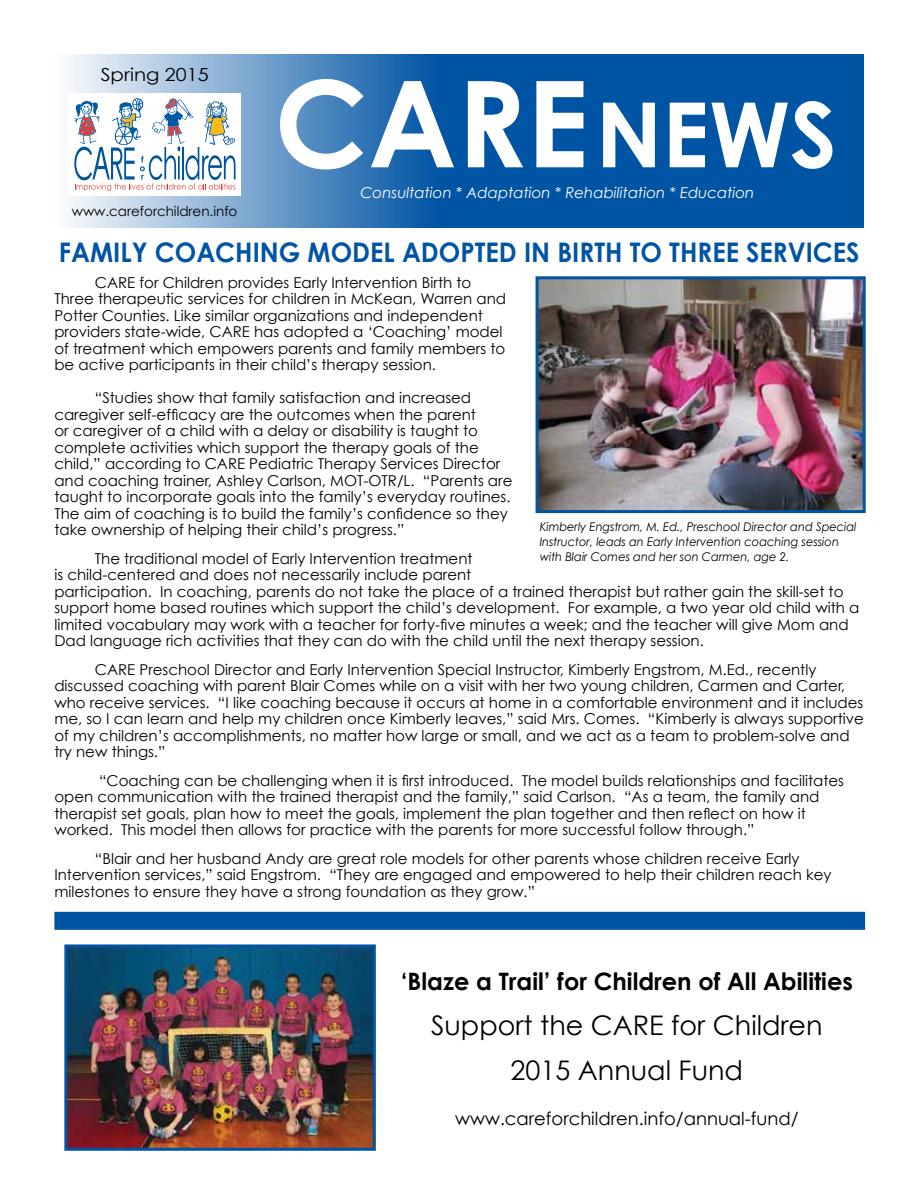
<style>
.page{position:relative;width:918px;height:1188px;background:#fff}
.page>*{position:absolute;margin:0;border:0;box-sizing:border-box;transform-origin:0 0}
.t1{font:700 120px "Century Gothic";color:#fff}
.t2{font:700 27px "Century Gothic";color:#0054a4;scale:.95 1}
.t3{font:27px/45px "Century Gothic";color:#000;text-align:center}
.t4{font:700 24px "Century Gothic";color:#000}
.t5{font:18px "Century Gothic";color:#000}
.t6{font:18px "Century Gothic";color:#000;scale:1.1 1}
.t7{font:15px/16.5px "Century Gothic";color:#000}
.t8{font:italic 15px "Century Gothic";color:#fff}
.t9{font:13.5px "Century Gothic";color:#000}
.t10{font:italic 12px/15px "Century Gothic";color:#000;scale:.95 1}
.s1{font-size:90px}
</style>
<div class="page">
<svg style="left:68px;top:54px;width:796px;height:174px;background:#276eb1"></svg>
<div style="left:54px;top:912px;width:811px;height:18px;background:#0054a4"></div>
<div style="left:69px;top:93px;width:172px;height:102px;background:#fff"></div>
<img style="left:540px;top:280px;width:322px;height:229px">
<div style="left:536px;top:276px;width:330px;height:237px;border:3px solid #0054a4"></div>
<img style="left:68px;top:948px;width:304px;height:199px">
<div style="left:64px;top:944px;width:312px;height:207px;border:3px solid #0054a4"></div>
<svg style="left:74px;top:98px;width:162px;height:93px"></svg>
<p class="t6" style="left:101px;top:64px;width:100px">Spring 2015</p>
<h1 class="t1" style="left:275px;top:48px;width:564px">CARE <span class="s1">NEWS</span></h1>
<p class="t8" style="left:360px;top:184px;width:396px">Consultation * Adaptation * Rehabilitation * Education</p>
<p class="t9" style="left:72px;top:203px;width:167px">www.careforchildren.info</p>
<h2 class="t2" style="left:59px;top:235px;width:844px">Family COACHING MODEL ADOPTED IN BIRTH TO THREE SERVICES</h2>
<p class="t7" style="left:54px;top:274px;width:453px;text-indent:40px">CARE for Children provides Early Intervention Birth to Three therapeutic services for children in McKean, Warren and Potter Counties. Like similar organizations and independent providers state-wide, CARE has adopted a ‘Coaching’ model of treatment which empowers parents and family members to be active participants in their child’s therapy session.</p>
<p class="t7" style="left:54px;top:389px;width:460px;text-indent:40px">“Studies show that family satisfaction and increased caregiver self-efficacy are the outcomes when the parent<br>or caregiver of a child with a delay or disability is taught to complete activities which support the therapy goals of the child,” according to CARE Pediatric Therapy Services Director and coaching trainer, Ashley Carlson, MOT-OTR/L. “Parents are taught to incorporate goals into the family’s everyday routines.<br>The aim of coaching is to build the family’s confidence so they take ownership of helping their child’s progress.”</p>
<p class="t7" style="left:54px;top:550px;width:807px;text-indent:40px">The traditional model of Early Intervention treatment<br>is child-centered and does not necessarily include parent<br>participation. In coaching, parents do not take the place of a trained therapist but rather gain the skill-set to support home based routines which support the child’s development. For example, a two year old child with a limited vocabulary may work with a teacher for forty-five minutes a week; and the teacher will give Mom and Dad language rich activities that they can do with the child until the next therapy session.</p>
<p class="t7" style="left:54px;top:661px;width:811px;text-indent:40px">CARE Preschool Director and Early Intervention Special Instructor, Kimberly Engstrom, M.Ed., recently discussed coaching with parent Blair Comes while on a visit with her two young children, Carmen and Carter, who receive services. “I like coaching because it occurs at home in a comfortable environment and it includes me, so I can learn and help my children once Kimberly leaves,” said Mrs. Comes. “Kimberly is always supportive of my children’s accomplishments, no matter how large or small, and we act as a team to problem-solve and try new things.”</p>
<p class="t7" style="left:54px;top:772px;width:791px;text-indent:45px">“Coaching can be challenging when it is first introduced. The model builds relationships and facilitates open communication with the trained therapist and the family,” said Carlson. “As a team, the family and therapist set goals, plan how to meet the goals, implement the plan together and then reflect on how it worked. This model then allows for practice with the parents for more successful follow through.”</p>
<p class="t7" style="left:54px;top:850px;width:779px;text-indent:40px">“Blair and her husband Andy are great role models for other parents whose children receive Early<br>Intervention services,” said Engstrom. “They are engaged and empowered to help their children reach key milestones to ensure they have a strong foundation as they grow.”</p>
<p class="t10" style="left:540px;top:519px;width:335px">Kimberly Engstrom, M. Ed., Preschool Director and Special<br>Instructor, leads an Early Intervention coaching session with Blair Comes and her son Carmen, age 2.</p>
<h3 class="t4" style="left:401px;top:966px;width:454px">‘Blaze a Trail’ for Children of All Abilities</h3>
<h2 class="t3" style="left:431px;top:1002px;width:393px">Support the CARE for Children<br>2015 Annual Fund</h2>
<p class="t5" style="left:455px;top:1107px;width:345px">www.careforchildren.info/annual-fund/</p>
</div>
